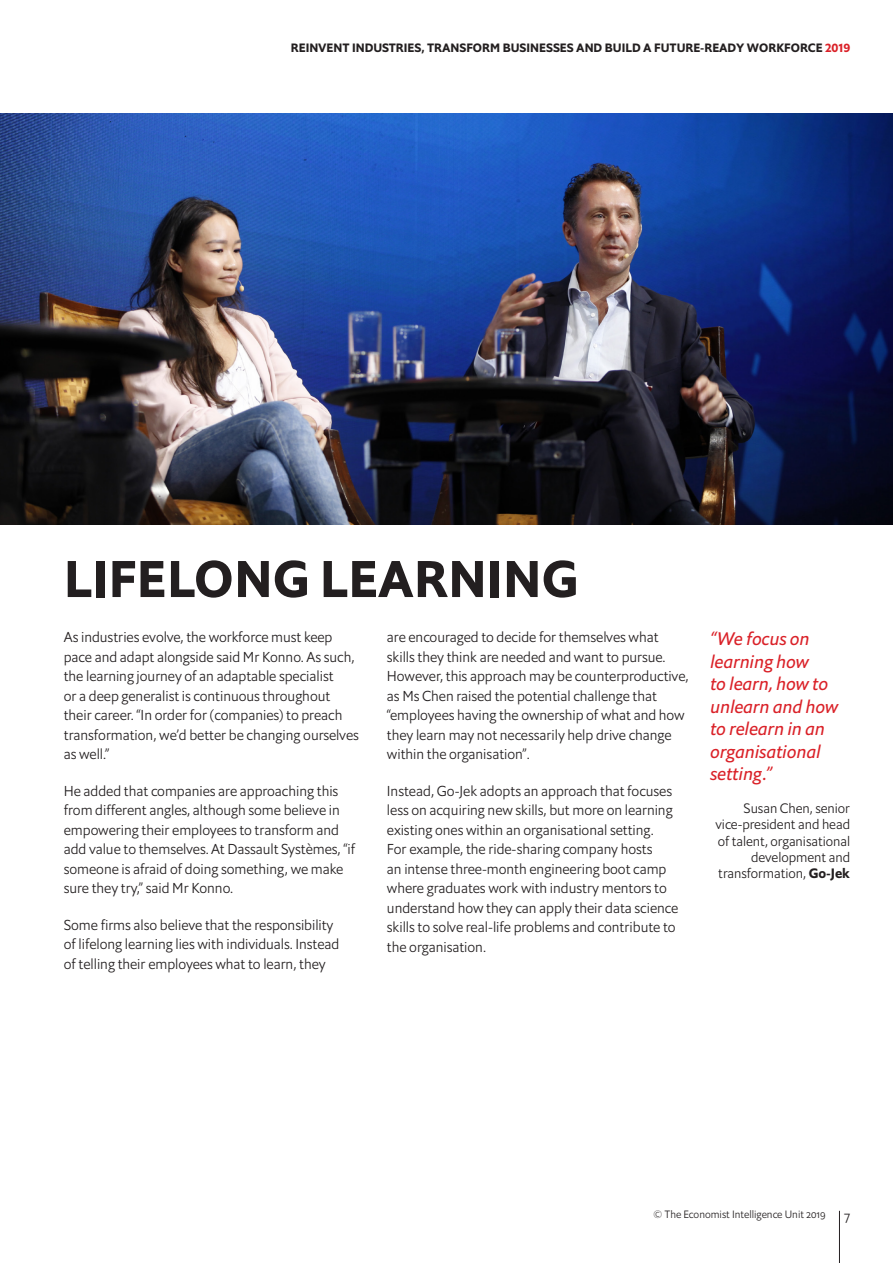
<style>
.page{position:relative;width:893px;height:1263px;background:#fff}
.page>*{position:absolute;margin:0;border:0;box-sizing:border-box;transform-origin:0 0}
.H1_ArticleTitle{font:700 51px "Econ Sans OS";letter-spacing:.01em;color:#231f20}
.Footnote_1{font:italic 18px/22.5px "Econ Sans OS";color:#da2128}
.Body_Para_First{font:300 14.25px/19.5px "Econ Sans OS";color:#231f20}
.Footnote_2{font:300 13.5px/16.2px "Econ Sans OS";color:#231f20;text-align:right}
.t1{font:700 12px "Econ Sans OS";color:#231f20}
.t2{font:300 10.5px "Econ Sans OS";color:#231f20}
.s1{color:#da2128}
.s2{font-weight:700}
</style>
<div class="page">
<hr style="left:839px;top:1211px;width:1px;height:52px;background:#231f20">
<img style="left:0;top:113px;width:893px;height:412px">
<p class="t1" style="left:291px;top:40px;width:561px">REINVENT INDUSTRIES, TRANSFORM BUSINESSES AND BUILD A FUTURE-READY WORKFORCE <span class="s1">2019</span></p>
<p class="H1_ArticleTitle" style="left:64px;top:546px;width:516px">LIFELONG LEARNING</p>
<p class="Body_Para_First" style="left:64px;top:627px;width:297px">As industries evolve, the workforce must keep pace and adapt alongside said Mr Konno. As such, the learning journey of an adaptable specialist<br>or a deep generalist is continuous throughout their career. “In order for (companies) to preach transformation, we’d better be changing ourselves as well.”</p>
<p class="Body_Para_First" style="left:64px;top:781px;width:293px">He added that companies are approaching this from different angles, although some believe in empowering their employees to transform and add value to themselves. At Dassault Systèmes, “if someone is afraid of doing something, we make sure they try,” said Mr Konno.</p>
<p class="Body_Para_First" style="left:64px;top:915px;width:277px">Some firms also believe that the responsibility of lifelong learning lies with individuals. Instead of telling their employees what to learn, they</p>
<p class="Body_Para_First" style="left:387px;top:627px;width:303px">are encouraged to decide for themselves what skills they think are needed and want to pursue.<br>However, this approach may be counterproductive, as Ms Chen raised the potential challenge that “employees having the ownership of what and how they learn may not necessarily help drive change within the organisation”.</p>
<p class="Body_Para_First" style="left:387px;top:781px;width:293px">Instead, Go-Jek adopts an approach that focuses less on acquiring new skills, but more on learning existing ones within an organisational setting.<br>For example, the ride-sharing company hosts<br>an intense three-month engineering boot camp where graduates work with industry mentors to understand how they can apply their data science skills to solve real-life problems and contribute to the organisation.</p>
<p class="Footnote_1" style="left:710px;top:627px;width:130px">“We focus on learning how<br>to learn, how to unlearn and how to relearn in an organisational setting.”</p>
<p class="Footnote_2" style="left:715px;top:800px;width:136px">Susan Chen, senior vice-president and head of talent, organisational development and transformation, <span class="s2">Go-Jek</span></p>
<p class="t2" style="left:654px;top:1208px;width:173px">© The Economist Intelligence Unit 2019</p>
<p class="Footnote_2" style="left:844px;top:1208px;width:8px">7</p>
</div>
